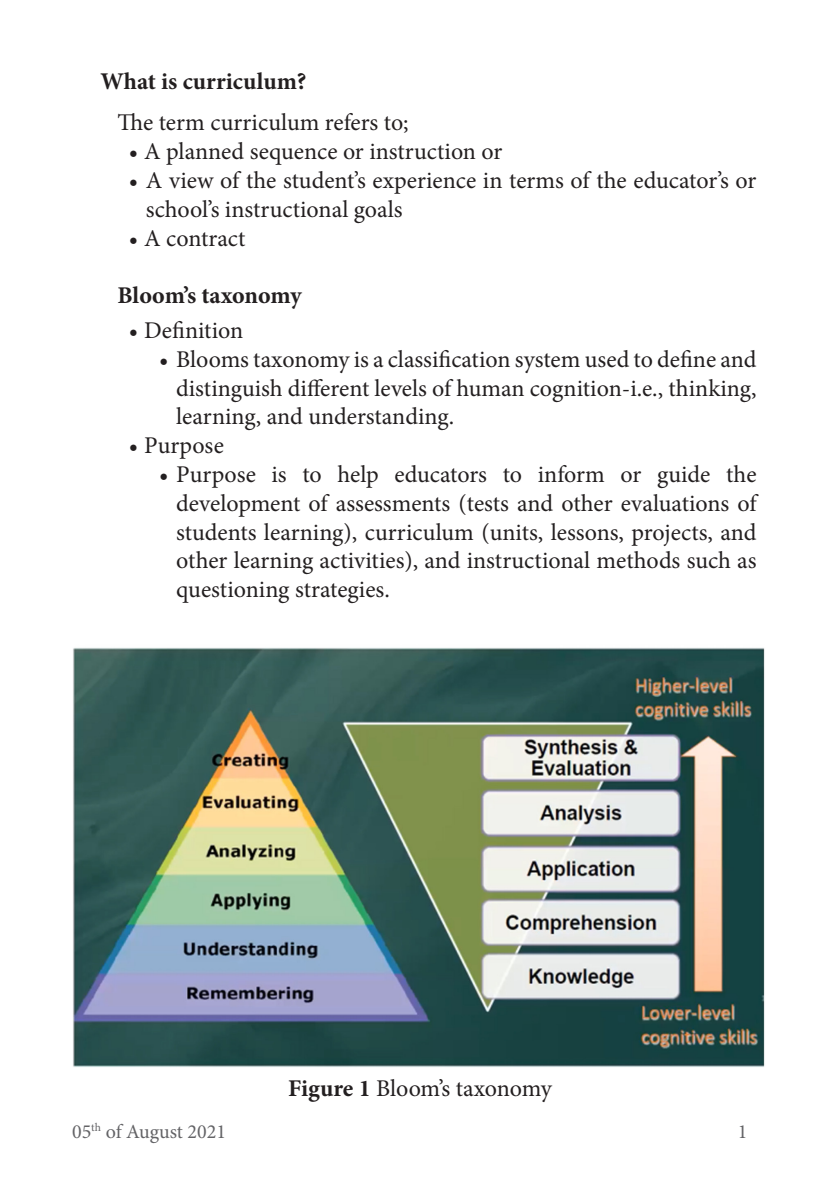
<style>
.page{position:relative;width:840px;height:1191px;background:#fff}
.page>*{position:absolute;margin:0;border:0;box-sizing:border-box;transform-origin:0 0}
.t1{font:24px/28.8px "Minion Pro";color:#231f20;text-align:justify}
.t2{font:700 24px "Minion Pro";color:#231f20}
.t3{font:20px "Minion Pro";color:#636366}
.s1{font-weight:700}
</style>
<div class="page">
<img style="left:73px;top:648px;width:692px;height:419px">
<p class="t2" style="left:100px;top:65px;width:207px">What is curriculum?</p>
<p class="t1" style="left:117px;top:108px;width:292px">The term curriculum refers to;</p>
<p class="t1" style="left:129px;top:137px;width:375px">• A planned sequence or instruction or</p>
<p class="t1" style="left:146px;top:166px;width:611px;text-indent:-17px">• A view of the student’s experience in terms of the educator’s or school’s instructional goals</p>
<p class="t1" style="left:129px;top:224px;width:118px">• A contract</p>
<p class="t2" style="left:117px;top:278px;width:185px">Bloom’s taxonomy</p>
<p class="t1" style="left:129px;top:316px;width:116px">• Definition</p>
<p class="t1" style="left:176px;top:345px;width:581px;text-indent:-17px">• Blooms taxonomy is a classification system used to define and distinguish different levels of human cognition-i.e., thinking, learning, and understanding.</p>
<p class="t1" style="left:129px;top:431px;width:96px">• Purpose</p>
<p class="t1" style="left:176px;top:460px;width:581px;text-indent:-17px">• Purpose is to help educators to inform or guide the development of assessments (tests and other evaluations of students learning), curriculum (units, lessons, projects, and other learning activities), and instructional methods such as questioning strategies.</p>
<p class="t1" style="left:288px;top:1074px;width:265px"><span class="s1">Figure 1</span> Bloom’s taxonomy</p>
<p class="t3" style="left:72px;top:1118px;width:155px">05<sup>th</sup> of August 2021</p>
<p class="t3" style="left:737px;top:1118px;width:11px">1</p>
</div>
